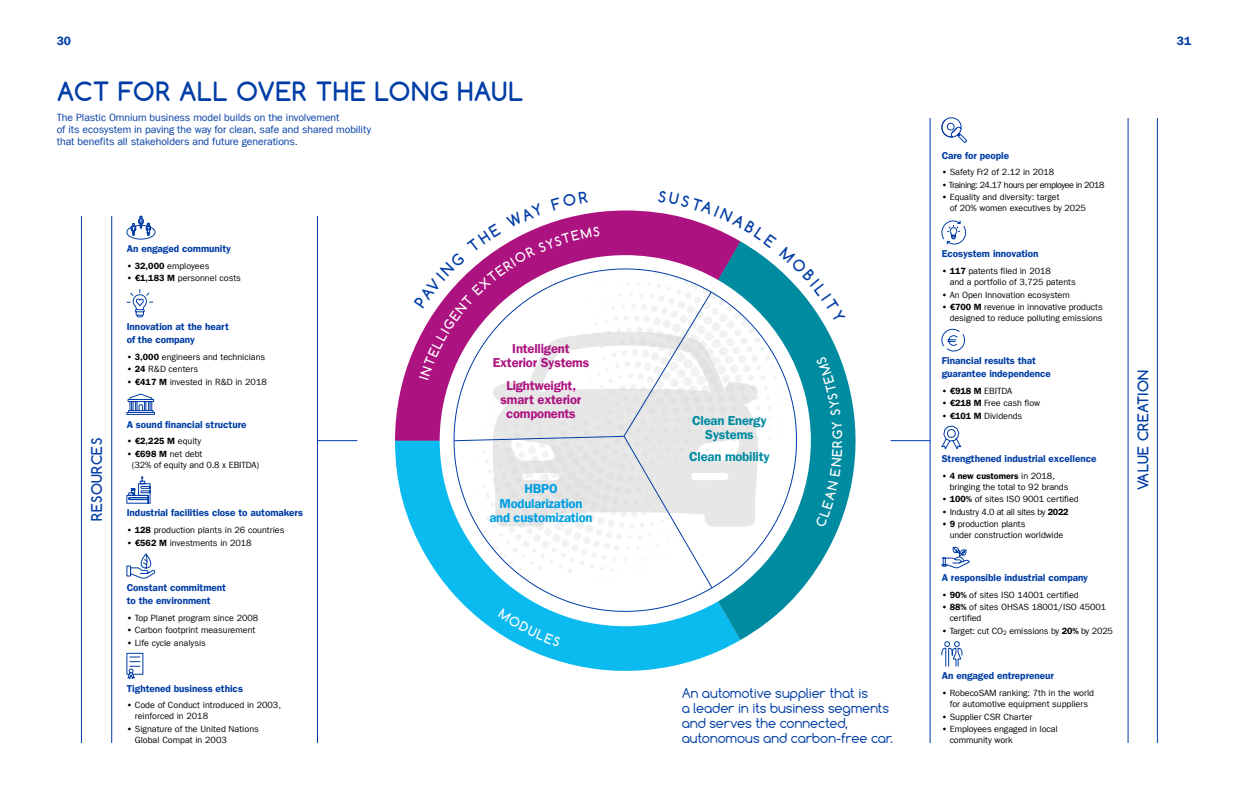
<style>
.page{position:relative;width:1248px;height:794px;background:#fff}
.page>*{position:absolute;margin:0;border:0;box-sizing:border-box;transform-origin:0 0}
.t1{font:700 25px "Comfortaa";letter-spacing:.03em;color:#003da6}
.t2{font:700 14px "Comfortaa";letter-spacing:.03em;color:#003da6}
.t3{font:13px/15px "Comfortaa";letter-spacing:-.005em;color:#003da6}
.t4{font:13px/14px "Franklin Gothic LT Com Dm";letter-spacing:-.015em;color:#ad1380;text-align:center}
.t5{font:13px/15.5px "Franklin Gothic LT Com Dm";letter-spacing:-.015em;color:#009fe3;text-align:center}
.t6{font:13px/14px "Franklin Gothic LT Com Dm";letter-spacing:-.015em;color:#008ba1;text-align:center}
.t7{font:700 12.6px "Comfortaa";color:#fff}
.t8{font:12px "Franklin Gothic LT Com Dm";color:#003da6}
.t9{font:10.5px/12.3px "Franklin Gothic LT Com";letter-spacing:-.005em;color:#003da6}
.t10{font:10px/13px "Franklin Gothic LT Com Dm";letter-spacing:-.005em;color:#003da6}
.t11{font:9px/11px "Franklin Gothic LT Com";letter-spacing:-.005em;color:#000}
.t12{font:9px "Franklin Gothic LT Com Dm";letter-spacing:-.005em;color:#000}
.t13{font:9px "Franklin Gothic LT Com";letter-spacing:-.05em;color:#000}
.t14{font:9px "Franklin Gothic LT Com";letter-spacing:-.03em;color:#000}
.s1{font-family:"Franklin Gothic LT Com Dm"}
.s2{font-family:"Franklin Gothic LT Com"}
</style>
<div class="page">
<svg style="left:941px;top:117px;width:26px;height:26px"></svg>
<svg style="left:941px;top:220px;width:24px;height:25px"></svg>
<svg style="left:941px;top:329px;width:23px;height:22px"></svg>
<svg style="left:941px;top:426px;width:20px;height:24px"></svg>
<svg style="left:941px;top:547px;width:28px;height:21px"></svg>
<svg style="left:941px;top:641px;width:22px;height:26px"></svg>
<div style="left:127px;top:225px;width:28px;height:14px;border:1px solid #003da6;border-radius:50%"></div>
<svg style="left:131px;top:216px;width:20px;height:24px"></svg>
<svg style="left:126px;top:289px;width:27px;height:28px"></svg>
<svg style="left:126px;top:394px;width:29px;height:21px"></svg>
<svg style="left:126px;top:476px;width:24px;height:27px"></svg>
<svg style="left:126px;top:553px;width:29px;height:25px"></svg>
<svg style="left:126px;top:653px;width:17px;height:26px"></svg>
<hr style="left:929px;top:118px;width:1px;height:625px;background:#003da6">
<hr style="left:317px;top:216px;width:1px;height:527px;background:#003da6">
<hr style="left:111px;top:216px;width:1px;height:527px;background:#003da6">
<hr style="left:81px;top:216px;width:1px;height:527px;background:#003da6">
<hr style="left:1127px;top:118px;width:1px;height:625px;background:#003da6">
<hr style="left:1157px;top:118px;width:1px;height:625px;background:#003da6">
<hr style="left:317px;top:440px;width:40px;height:1px;background:#003da6">
<hr style="left:890px;top:440px;width:40px;height:1px;background:#003da6">
<svg style="left:448px;top:588px;width:292px;height:83px;fill:#0bbbef"></svg>
<svg style="left:718px;top:588px;width:85px;height:52px"></svg>
<svg style="left:451px;top:588px;width:348px;height:26px"></svg>
<svg style="left:497px;top:608px;width:63px;height:39px;background:#22c1f0"></svg>
<svg style="left:395px;top:210px;width:461px;height:378px"></svg>
<h3 class="t8" style="left:57px;top:34px;width:16px">30</h3>
<h3 class="t8" style="left:1176px;top:34px;width:16px">31</h3>
<h1 class="t1" style="left:57px;top:75px;width:468px">ACT FOR ALL OVER THE LONG HAUL</h1>
<p class="t9" style="left:57px;top:111px;width:316px">The Plastic Omnium business model builds on the involvement<br>of its ecosystem in paving the way for clean, safe and shared mobility that benefits all stakeholders and future generations.</p>
<h2 class="t2" style="left:88px;top:521px;width:84px;rotate:-90deg">RESOURCES</h2>
<p class="t10" style="left:127px;top:242px;width:106px">An engaged community</p>
<p class="t11" style="left:127px;top:260px;width:84px"><span class="s1">• 32,000</span> employees</p>
<p class="t11" style="left:127px;top:273px;width:116px"><span class="s1">• €1,183 M</span> personnel costs</p>
<p class="t10" style="left:127px;top:320px;width:104px">Innovation at the heart of the company</p>
<p class="t11" style="left:127px;top:351px;width:140px"><span class="s1">• 3,000</span> engineers and technicians</p>
<p class="t11" style="left:127px;top:364px;width:73px"><span class="s1">• 24</span> R&amp;D centers</p>
<p class="t11" style="left:127px;top:376px;width:142px"><span class="s1">• €417 M</span> invested in R&amp;D in 2018</p>
<p class="t10" style="left:127px;top:418px;width:121px">A sound financial structure</p>
<p class="t12" style="left:127px;top:436px;width:76px">• €2,225 M <span class="s2">equity</span></p>
<p class="t11" style="left:132px;top:448px;width:129px;text-indent:-5px"><span class="s1">• €698 M</span> net debt<br>(32% of equity and 0.8 x EBITDA)</p>
<p class="t10" style="left:127px;top:506px;width:178px">Industrial facilities close to automakers</p>
<p class="t11" style="left:127px;top:524px;width:159px"><span class="s1">• 128</span> production plants in 26 countries</p>
<p class="t11" style="left:127px;top:537px;width:126px"><span class="s1">• €562 M</span> investments in 2018</p>
<p class="t10" style="left:127px;top:581px;width:101px">Constant commitment to the environment</p>
<p class="t11" style="left:127px;top:612px;width:133px"><span class="s1">•</span> Top Planet program since 2008</p>
<p class="t11" style="left:127px;top:625px;width:130px"><span class="s1">•</span> Carbon footprint measurement</p>
<p class="t11" style="left:127px;top:637px;width:81px"><span class="s1">•</span> Life cycle analysis</p>
<p class="t10" style="left:127px;top:682px;width:118px">Tightened business ethics</p>
<p class="t11" style="left:135px;top:700px;width:148px;text-indent:-8px"><span class="s1">•</span> Code of Conduct introduced in 2003, reinforced in 2018</p>
<p class="t11" style="left:135px;top:723px;width:126px;text-indent:-8px"><span class="s1">•</span> Signature of the United Nations<br>Global Compat in 2003</p>
<h3 class="t4" style="left:492px;top:342px;width:98px">Intelligent<br>Exterior Systems</h3>
<h3 class="t4" style="left:500px;top:378px;width:82px">Lightweight, smart exterior components</h3>
<h3 class="t5" style="left:499px;top:480px;width:85px">HBPO<br>Modularization</h3>
<h3 class="t5" style="left:489px;top:510px;width:105px">and customization</h3>
<h3 class="t6" style="left:692px;top:413px;width:76px">Clean Energy<br>Systems</h3>
<h3 class="t6" style="left:689px;top:450px;width:82px">Clean mobility</h3>
<h3 class="t7" style="left:829px;top:448px;width:9px;rotate:-90deg">R</h3>
<h3 class="t3" style="left:681px;top:685px;width:213px">An automotive supplier that is<br>a leader in its business segments and serves the connected, autonomous and carbon-free car.</h3>
<p class="t10" style="left:941px;top:149px;width:69px">Care for people</p>
<p class="t11" style="left:941px;top:167px;width:114px"><span class="s1">•</span> Safety Fr2 of 2.12 in 2018</p>
<p class="t13" style="left:941px;top:180px;width:164px"><span class="s1">•</span> Training: 24.17 hours per employee in 2018</p>
<p class="t11" style="left:949px;top:192px;width:138px;text-indent:-8px"><span class="s1">•</span> Equality and diversity: target<br>of 20% women executives by 2025</p>
<p class="t10" style="left:941px;top:247px;width:98px">Ecosystem innovation</p>
<p class="t11" style="left:949px;top:265px;width:127px;text-indent:-8px"><span class="s1">• 117</span> patents filed in 2018<br>and a portfolio of 3,725 patents</p>
<p class="t11" style="left:941px;top:289px;width:129px"><span class="s1">•</span> An Open Innovation ecosystem</p>
<p class="t11" style="left:941px;top:301px;width:162px;text-align:right"><span class="s1">• €700 M</span> revenue in innovative products designed to reduce polluting emissions</p>
<p class="t10" style="left:941px;top:354px;width:111px">Financial results that guarantee independence</p>
<p class="t12" style="left:941px;top:385px;width:72px">• €918 M <span class="s2">EBITDA</span></p>
<p class="t11" style="left:941px;top:398px;width:100px"><span class="s1">• €218 M</span> Free cash flow</p>
<p class="t11" style="left:941px;top:410px;width:82px"><span class="s1">• €101 M</span> Dividends</p>
<p class="t10" style="left:941px;top:452px;width:156px">Strengthened industrial excellence</p>
<p class="t12" style="left:941px;top:470px;width:115px">• 4 new customers <span class="s2">in 2018,</span></p>
<p class="t11" style="left:949px;top:481px;width:120px">bringing the total to 92 brands</p>
<p class="t11" style="left:941px;top:493px;width:139px"><span class="s1">• 100%</span> of sites ISO 9001 certified</p>
<p class="t14" style="left:941px;top:506px;width:128px"><span class="s1">•</span> Industry 4.0 at all sites by <span class="s1">2022</span></p>
<p class="t11" style="left:949px;top:518px;width:115px;text-indent:-8px"><span class="s1">• 9</span> production plants<br>under construction worldwide</p>
<p class="t10" style="left:941px;top:571px;width:148px">A responsible industrial company</p>
<p class="t11" style="left:941px;top:589px;width:139px"><span class="s1">• 90%</span> of sites ISO 14001 certified</p>
<p class="t11" style="left:949px;top:601px;width:158px;text-indent:-8px"><span class="s1">• 88%</span> of sites OHSAS 18001/ISO 45001 certified</p>
<p class="t11" style="left:941px;top:625px;width:173px"><span class="s1">•</span> Target: cut CO<sub>2</sub> emissions by <span class="s1">20%</span> by 2025</p>
<p class="t10" style="left:941px;top:669px;width:114px">An engaged entrepreneur</p>
<p class="t11" style="left:941px;top:687px;width:154px;text-align:center"><span class="s1">•</span> RobecoSAM ranking: 7th in the world for automotive equipment suppliers</p>
<p class="t11" style="left:941px;top:711px;width:92px"><span class="s1">•</span> Supplier CSR Charter</p>
<p class="t11" style="left:949px;top:723px;width:109px;text-indent:-8px"><span class="s1">•</span> Employees engaged in local community work</p>
<h2 class="t2" style="left:1133px;top:490px;width:122px;rotate:-90deg">VALUE CREATION</h2>
</div>
